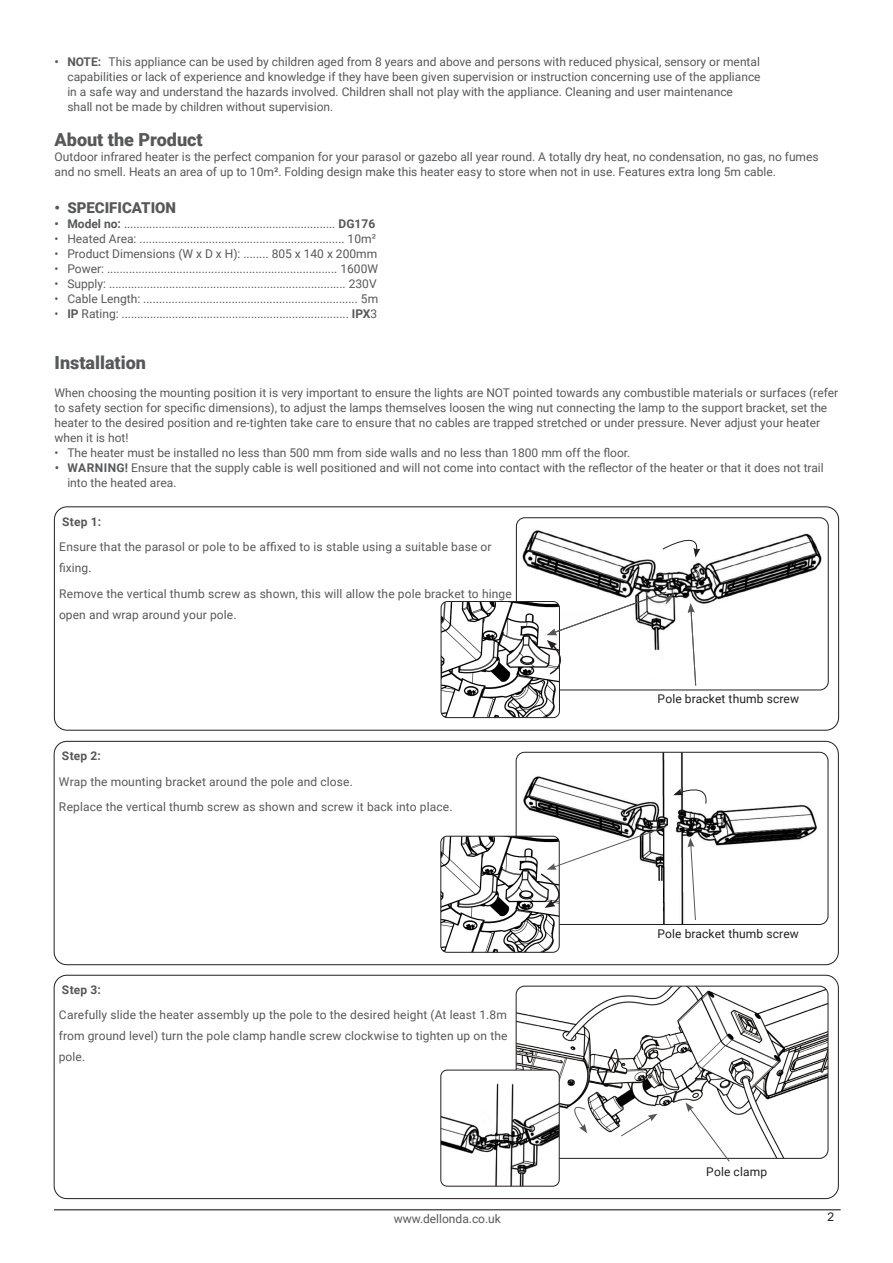
<style>
.page{position:relative;width:893px;height:1263px;background:#fff}
.page>*{position:absolute;margin:0;border:0;box-sizing:border-box;transform-origin:0 0}
.Section_Header{font:900 18px "Roboto";color:#57585a}
.t1{font:900 15px "Roboto";color:#57585a}
.Section_Header-2{font:12px/15px "Roboto";color:#57585a}
.Instructions_Model_N{font:12px/21px "Roboto";letter-spacing:.01em;color:#57585a}
.Main_Copy__DO_NOT_MO{font:12px/15px "Roboto";color:#57585a}
.Instructions_Model_N-2{font:12px "Roboto";letter-spacing:.01em;color:#231f20}
.Page_Footer{font:12px "Roboto";color:#57585a}
.Instructions_Model_N-3{font:700 12px "Roboto";letter-spacing:.01em;color:#57585a}
.Body{font:12px "Arial";color:#231f20}
.s1{font-weight:700}
.s2{font-family:"Arial"}
</style>
<div class="page">
<hr style="left:54px;top:1209px;width:787px;height:1px;background:#57585a">
<div style="left:54px;top:506px;width:785px;height:224px;border:1px solid #231f20;border-radius:13px"></div>
<img style="left:516px;top:518px;width:312px;height:172px">
<div style="left:516px;top:517px;width:313px;height:173px;border:1px solid #231f20;border-radius:9px"></div>
<img style="left:441px;top:601px;width:117px;height:117px">
<div style="left:441px;top:601px;width:119px;height:117px;border:1px solid #231f20;border-radius:6px"></div>
<div style="left:54px;top:741px;width:785px;height:224px;border:1px solid #231f20;border-radius:13px"></div>
<img style="left:516px;top:752px;width:312px;height:172px">
<div style="left:516px;top:752px;width:312px;height:173px;border:1px solid #231f20;border-radius:9px"></div>
<img style="left:442px;top:836px;width:116px;height:115px">
<div style="left:440px;top:836px;width:120px;height:117px;border:1px solid #231f20;border-radius:6px"></div>
<svg style="left:687px;top:838px;width:9px;height:83px"></svg>
<svg style="left:540px;top:826px;width:127px;height:82px"></svg>
<svg style="left:688px;top:603px;width:8px;height:83px"></svg>
<svg style="left:547px;top:591px;width:120px;height:85px"></svg>
<svg style="left:673px;top:782px;width:36px;height:22px"></svg>
<svg style="left:662px;top:528px;width:38px;height:29px"></svg>
<div style="left:54px;top:975px;width:785px;height:224px;border:1px solid #231f20;border-radius:13px"></div>
<img style="left:516px;top:986px;width:312px;height:172px">
<div style="left:516px;top:986px;width:312px;height:173px;border:1px solid #231f20;border-radius:9px"></div>
<img style="left:442px;top:1070px;width:117px;height:116px">
<div style="left:440px;top:1070px;width:120px;height:116px;border:1px solid #231f20;border-radius:6px"></div>
<svg style="left:620px;top:1113px;width:37px;height:24px"></svg>
<svg style="left:563px;top:1098px;width:24px;height:35px"></svg>
<svg style="left:685px;top:1102px;width:45px;height:60px"></svg>
<p class="Section_Header-2" style="left:67px;top:54px;width:695px;text-indent:-13px"><span class="s1">• NOTE:</span> This appliance can be used by children aged from 8 years and above and persons with reduced physical, sensory or mental capabilities or lack of experience and knowledge if they have been given supervision or instruction concerning use of the appliance in a safe way and understand the hazards involved. Children shall not play with the appliance. Cleaning and user maintenance shall not be made by children without supervision.</p>
<p class="Section_Header" style="left:55px;top:127px;width:150px">About the Product</p>
<p class="Main_Copy__DO_NOT_MO" style="left:55px;top:149px;width:765px">Outdoor infrared heater is the perfect companion for your parasol or gazebo all year round. A totally dry heat, no condensation, no gas, no fumes and no smell. Heats an area of up to 10m². Folding design make this heater easy to store when not in use. Features extra long 5m cable.</p>
<p class="t1" style="left:55px;top:197px;width:123px">• SPECIFICATION</p>
<p class="Section_Header-2" style="left:55px;top:216px;width:322px"><span class="s1">• Model no:</span> ................................................................... <span class="s1">DG176</span></p>
<p class="Section_Header-2" style="left:55px;top:231px;width:323px">• Heated Area: ................................................................. 10m<span class="s2">²</span></p>
<p class="Section_Header-2" style="left:55px;top:246px;width:324px">• Product Dimensions (W x D x H): ........ 805 x 140 x 200mm</p>
<p class="Section_Header-2" style="left:55px;top:261px;width:325px">• Power: ......................................................................... 1600W</p>
<p class="Section_Header-2" style="left:55px;top:276px;width:323px">• Supply: ........................................................................... 230V</p>
<p class="Section_Header-2" style="left:55px;top:291px;width:325px">• Cable Length: .................................................................... 5m</p>
<p class="Section_Header-2" style="left:55px;top:306px;width:324px">• <span class="s1">IP</span> Rating: ........................................................................ <span class="s1">IPX</span>3</p>
<p class="Section_Header" style="left:55px;top:350px;width:93px">Installation</p>
<p class="Section_Header-2" style="left:55px;top:384px;width:785px">When choosing the mounting position it is very important to ensure the lights are NOT pointed towards any combustible materials or surfaces (refer to safety section for specific dimensions), to adjust the lamps themselves loosen the wing nut connecting the lamp to the support bracket, set the heater to the desired position and re-tighten take care to ensure that no cables are trapped stretched or under pressure. Never adjust your heater when it is hot!</p>
<p class="Section_Header-2" style="left:55px;top:444px;width:577px">• The heater must be installed no less than 500 mm from side walls and no less than 1800 mm off the floor.</p>
<p class="Section_Header-2" style="left:67px;top:459px;width:758px;text-indent:-13px"><span class="s1">• WARNING!</span> Ensure that the supply cable is well positioned and will not come into contact with the reflector of the heater or that it does not trail into the heated area.</p>
<p class="Instructions_Model_N-3" style="left:62px;top:513px;width:40px">Step 1:</p>
<p class="Instructions_Model_N" style="left:59px;top:536px;width:434px">Ensure that the parasol or pole to be affixed to is stable using a suitable base or fixing.</p>
<p class="Instructions_Model_N" style="left:59px;top:582px;width:454px">Remove the vertical thumb screw as shown, this will allow the pole bracket to hinge open and wrap around your pole.</p>
<p class="Instructions_Model_N-3" style="left:62px;top:747px;width:40px">Step 2:</p>
<p class="Instructions_Model_N" style="left:59px;top:770px;width:295px">Wrap the mounting bracket around the pole and close.</p>
<p class="Instructions_Model_N" style="left:59px;top:796px;width:395px">Replace the vertical thumb screw as shown and screw it back into place.</p>
<p class="Instructions_Model_N-3" style="left:62px;top:981px;width:40px">Step 3:</p>
<p class="Instructions_Model_N" style="left:59px;top:1004px;width:450px;text-align:justify">Carefully slide the heater assembly up the pole to the desired height (At least 1.8m from ground level) turn the pole clamp handle screw clockwise to tighten up on the pole.</p>
<p class="Instructions_Model_N-2" style="left:658px;top:691px;width:143px">Pole bracket thumb screw</p>
<p class="Instructions_Model_N-2" style="left:657px;top:925px;width:143px">Pole bracket thumb screw</p>
<p class="Instructions_Model_N-2" style="left:706px;top:1163px;width:62px">Pole clamp</p>
<p class="Page_Footer" style="left:394px;top:1210px;width:109px">www.dellonda.co.uk</p>
<p class="Body" style="left:827px;top:1209px;width:8px">2</p>
</div>
